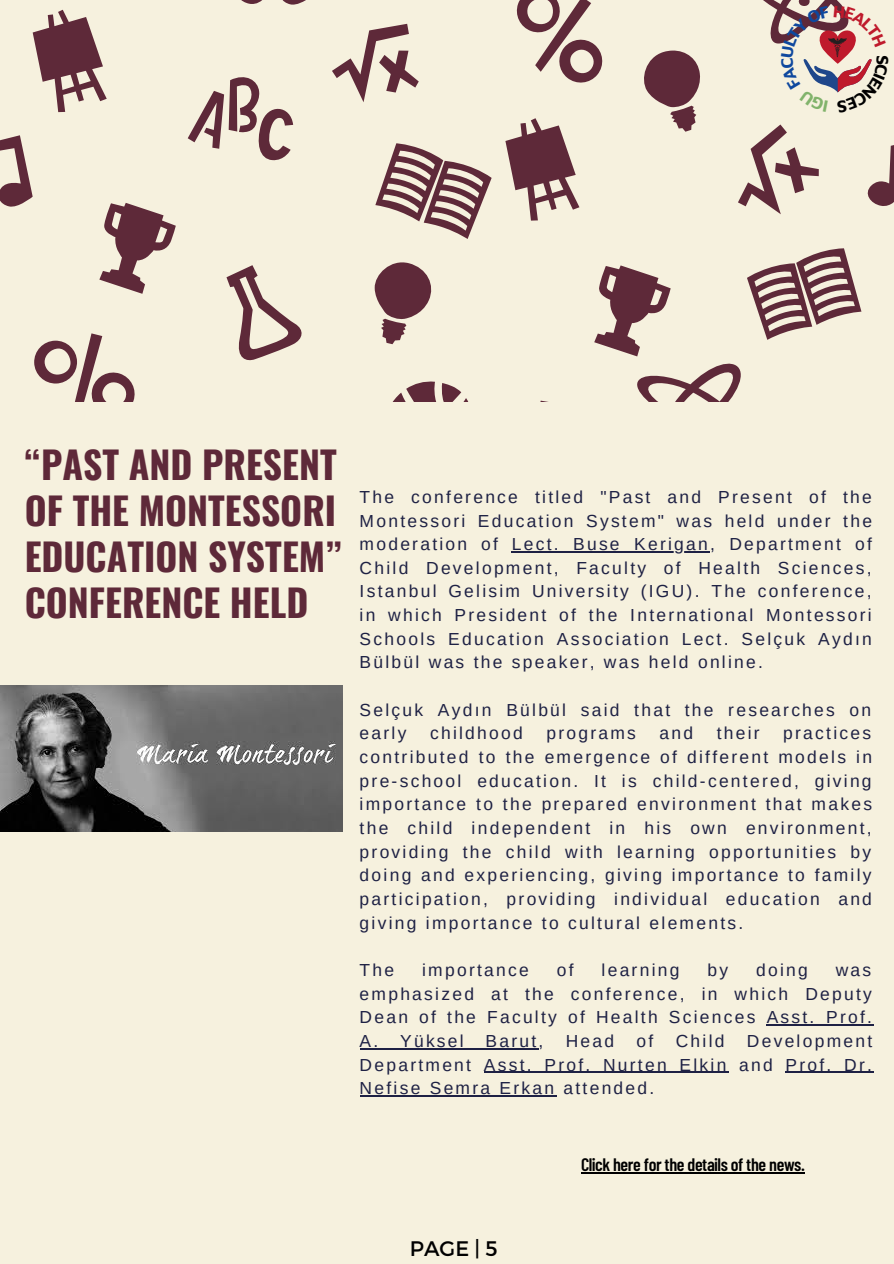
<style>
.page{position:relative;width:894px;height:1264px;background:#fff}
.page>*{position:absolute;margin:0;border:0;box-sizing:border-box;transform-origin:0 0}
.t1{font:700 37.5px/46.2px "Oswald";color:#5e2939}
.t2{font:21px "Montserrat";color:#000}
.t3{font:600 18px "Barlow Condensed";letter-spacing:-.02em;color:#000}
.t4{font:17.4px/23.7px "Arimo";letter-spacing:.13em;color:#1e2144;text-align:justify}
</style>
<div class="page">
<div style="left:0;top:0;width:893px;height:1263px;background:#f6f1de"></div>
<svg style="left:505px;top:118px;width:74px;height:103px"></svg>
<svg style="left:867px;top:145px;width:26px;height:61px"></svg>
<svg style="left:644px;top:50px;width:56px;height:82px"></svg>
<svg style="left:738px;top:124px;width:80px;height:90px"></svg>
<svg style="left:374px;top:262px;width:58px;height:82px"></svg>
<svg style="left:332px;top:24px;width:86px;height:78px"></svg>
<svg style="left:393px;top:381px;width:75px;height:20px"></svg>
<svg style="left:0;top:135px;width:33px;height:72px"></svg>
<svg style="left:99px;top:203px;width:77px;height:91px"></svg>
<svg style="left:188px;top:77px;width:105px;height:84px"></svg>
<svg style="left:33px;top:10px;width:74px;height:102px"></svg>
<svg style="left:241px;top:0;width:65px;height:5px"></svg>
<svg style="left:375px;top:143px;width:116px;height:96px"></svg>
<svg style="left:226px;top:265px;width:76px;height:96px"></svg>
<svg style="left:594px;top:248px;width:267px;height:153px"></svg>
<svg style="left:516px;top:0;width:87px;height:83px"></svg>
<svg style="left:34px;top:333px;width:101px;height:68px"></svg>
<img style="left:0;top:685px;width:342px;height:146px">
<hr style="left:511px;top:551px;width:198px;height:1px;background:#1e2144">
<hr style="left:766px;top:1024px;width:108px;height:1px;background:#1e2144">
<hr style="left:359px;top:1048px;width:179px;height:1px;background:#1e2144">
<hr style="left:483px;top:1071px;width:245px;height:1px;background:#1e2144">
<hr style="left:785px;top:1071px;width:88px;height:1px;background:#1e2144">
<hr style="left:359px;top:1095px;width:197px;height:1px;background:#1e2144">
<hr style="left:581px;top:1172px;width:223px;height:1px;background:#000">
<svg style="left:763px;top:0;width:109px;height:93px"></svg>
<p class="t1" style="left:25px;top:440px;width:318px">“PAST AND PRESENT<br>OF THE MONTESSORI<br>EDUCATION SYSTEM”<br>CONFERENCE HELD</p>
<p class="t4" style="left:359px;top:485px;width:514px">The conference titled "Past and Present of the Montessori Education System" was held under the moderation of Lect. Buse Kerigan, Department of Child Development, Faculty of Health Sciences, Istanbul Gelisim University (IGU). The conference, in which President of the International Montessori Schools Education Association Lect. Selçuk Aydın Bülbül was the speaker, was held online.</p>
<p class="t4" style="left:359px;top:698px;width:513px">Selçuk Aydın Bülbül said that the researches on early</p>
<p class="t4" style="left:359px;top:721px;width:514px;text-indent:423px">practices contributed to the emergence of different models in pre-school education. It is child-centered, giving importance to the prepared environment that makes the child independent in his own environment, providing the child with learning opportunities by doing and experiencing, giving importance to family participation, providing individual education and giving importance to cultural elements.</p>
<p class="t4" style="left:359px;top:958px;width:36px">The</p>
<p class="t4" style="left:422px;top:958px;width:108px">importance</p>
<p class="t4" style="left:556px;top:958px;width:18px">of</p>
<p class="t4" style="left:601px;top:958px;width:79px">learning</p>
<p class="t4" style="left:707px;top:958px;width:22px">by</p>
<p class="t4" style="left:755px;top:958px;width:53px">doing</p>
<p class="t4" style="left:430px;top:721px;width:94px">childhood</p>
<p class="t4" style="left:546px;top:721px;width:91px">programs</p>
<p class="t4" style="left:659px;top:721px;width:35px">and</p>
<p class="t4" style="left:716px;top:721px;width:44px">their</p>
<p class="t4" style="left:359px;top:958px;width:513px;text-indent:476px">was emphasized at the conference, in which Deputy Dean of the Faculty of Health Sciences Asst. Prof.<br>A. Yüksel Barut,</p>
<p class="t4" style="left:359px;top:1029px;width:514px;text-indent:387px">Development Department Asst. Prof. Nurten Elkin and Prof. Dr.<br>Nefise Semra Erkan attended.</p>
<p class="t4" style="left:565px;top:1029px;width:50px">Head</p>
<p class="t4" style="left:636px;top:1029px;width:18px">of</p>
<p class="t4" style="left:675px;top:1029px;width:50px">Child</p>
<p class="t3" style="left:581px;top:1153px;width:225px">Click here for the details of the news.</p>
<p class="t2" style="left:410px;top:1234px;width:89px">PAGE | 5</p>
</div>
